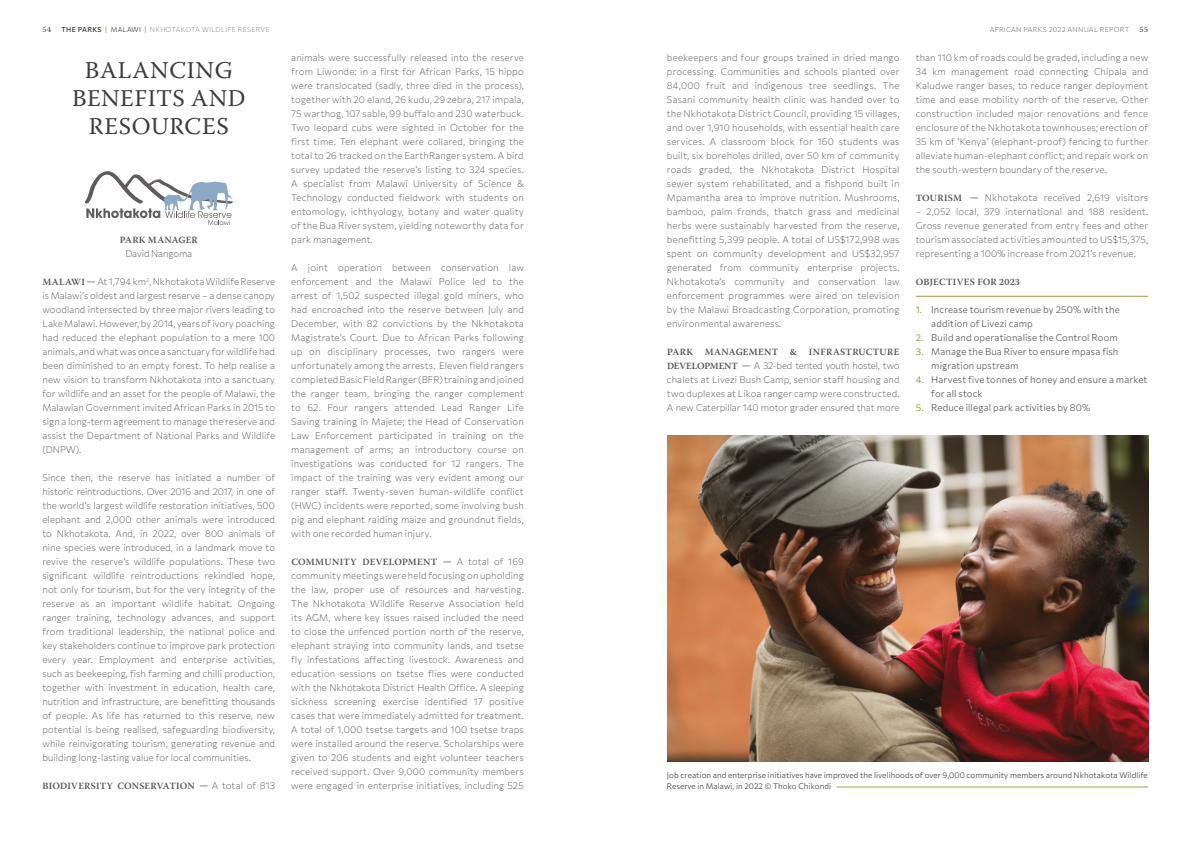
<style>
.page{position:relative;width:1191px;height:842px;background:#fff}
.page>*{position:absolute;margin:0;border:0;box-sizing:border-box;transform-origin:0 0}
.t1{font:24px/28.1px "Warnock Pro";letter-spacing:.025em;color:#3c3c3b;text-align:center}
.t2{font:100 9.5px/14px "Commissioner";letter-spacing:.015em;color:#555454;text-align:justify}
.t3{font:600 9.5px "Warnock Pro";letter-spacing:.025em;color:#555454}
.t4{font:100 9.5px "Commissioner";letter-spacing:-.005em;color:#555454}
.t5{font:100 8px/11px "Commissioner";letter-spacing:.01em;color:#3c3c3b}
.t6{font:8px "Warnock Pro";color:#3c3c3b}
.t7{font:100 7px "Commissioner";letter-spacing:.04em;color:#818080}
.s1{color:#3c3c3b}
.s2{color:#91a93f}
.s3{font-family:"Warnock Pro";font-weight:600}
.s4{font-family:"Commissioner";font-weight:100}
</style>
<div class="page">
<hr style="left:916px;top:296px;width:232px;height:1px;background:#91a93f">
<svg style="left:84px;top:171px;width:149px;height:54px"></svg>
<img style="left:667px;top:436px;width:481px;height:326px">
<hr style="left:836px;top:787px;width:312px;height:1px;background:#91a93f">
<p class="t7" style="left:62px;top:24px;width:210px"><span class="s1">THE PARKS</span> <span class="s2">|</span> <span class="s1">MALAWI</span> <span class="s2">|</span> NKHOTAKOTA WILDLIFE RESERVE</p>
<p class="t7" style="left:989px;top:24px;width:141px">AFRICAN PARKS 2022 ANNUAL REPORT</p>
<p class="t6" style="left:43px;top:24px;width:10px">54</p>
<p class="t6" style="left:1139px;top:24px;width:10px">55</p>
<h1 class="t1" style="left:72px;top:56px;width:175px">BALANCING<br>BENEFITS AND<br>RESOURCES</h1>
<p class="t3" style="left:120px;top:234px;width:79px">PARK MANAGER</p>
<p class="t4" style="left:125px;top:246px;width:68px">David Nangoma</p>
<p class="t2" style="left:43px;top:274px;width:234px"><span class="s3">MALAWI —</span> At 1,794 km<sup>2</sup>, Nkhotakota Wildlife Reserve is Malawi’s oldest and largest reserve – a dense canopy woodland intersected by three major rivers leading to Lake Malawi. However, by 2014, years of ivory poaching had reduced the elephant population to a mere 100 animals, and what was once a sanctuary for wildlife had been diminished to an empty forest. To help realise a new vision to transform Nkhotakota into a sanctuary for wildlife and an asset for the people of Malawi, the Malawian Government invited African Parks in 2015 to sign a long-term agreement to manage the reserve and assist the Department of National Parks and Wildlife (DNPW).</p>
<p class="t2" style="left:43px;top:470px;width:234px">Since then, the reserve has initiated a number of historic reintroductions. Over 2016 and 2017, in one of the world’s largest wildlife restoration initiatives, 500 elephant and 2,000 other animals were introduced to Nkhotakota. And, in 2022, over 800 animals of nine species were introduced, in a landmark move to revive the reserve’s wildlife populations. These two significant wildlife reintroductions rekindled hope, not only for tourism, but for the very integrity of the reserve as an important wildlife habitat. Ongoing ranger training, technology advances, and support from traditional leadership, the national police and key stakeholders continue to improve park protection every year. Employment and enterprise activities, such as beekeeping, fish farming and chilli production, together with investment in education, health care, nutrition and infrastructure, are benefitting thousands of people. As life has returned to this reserve, new potential is being realised, safeguarding biodiversity, while reinvigorating tourism, generating revenue and building long-lasting value for local communities.</p>
<p class="t3" style="left:43px;top:780px;width:234px">BIODIVERSITY CONSERVATION — <span class="s4">A total of 813</span></p>
<p class="t2" style="left:291px;top:50px;width:234px">animals were successfully released into the reserve from Liwonde: in a first for African Parks, 15 hippo were translocated (sadly, three died in the process), together with 20 eland, 26 kudu, 29 zebra, 217 impala, 75 warthog, 107 sable, 99 buffalo and 230 waterbuck.<br>Two leopard cubs were sighted in October for the first time. Ten elephant were collared, bringing the total to 26 tracked on the EarthRanger system. A bird survey updated the reserve’s listing to 324 species.<br>A specialist from Malawi University of Science &amp; Technology conducted fieldwork with students on entomology, ichthyology, botany and water quality of the Bua River system, yielding noteworthy data for park management.</p>
<p class="t2" style="left:291px;top:260px;width:234px">A joint operation between conservation law enforcement and the Malawi Police led to the arrest of 1,502 suspected illegal gold miners, who had encroached into the reserve between July and December, with 82 convictions by the Nkhotakota Magistrate’s Court. Due to African Parks following up on disciplinary processes, two rangers were unfortunately among the arrests. Eleven field rangers completed Basic Field Ranger (BFR) training and joined the ranger team, bringing the ranger complement to 62. Four rangers attended Lead Ranger Life Saving training in Majete; the Head of Conservation Law Enforcement participated in training on the management of arms; an introductory course on investigations was conducted for 12 rangers. The impact of the training was very evident among our ranger staff. Twenty-seven human-wildlife conflict (HWC) incidents were reported, some involving bush pig and elephant raiding maize and groundnut fields, with one recorded human injury.</p>
<p class="t3" style="left:291px;top:556px;width:234px">COMMUNITY DEVELOPMENT — <span class="s4">A total of 169</span></p>
<p class="t2" style="left:291px;top:568px;width:234px">community meetings were held focusing on upholding the law, proper use of resources and harvesting.<br>The Nkhotakota Wildlife Reserve Association held its AGM, where key issues raised included the need to close the unfenced portion north of the reserve, elephant straying into community lands, and tsetse fly infestations affecting livestock. Awareness and education sessions on tsetse flies were conducted with the Nkhotakota District Health Office. A sleeping sickness screening exercise identified 17 positive cases that were immediately admitted for treatment.<br>A total of 1,000 tsetse targets and 100 tsetse traps were installed around the reserve. Scholarships were given to 206 students and eight volunteer teachers received support. Over 9,000 community members were engaged in enterprise initiatives, including 525</p>
<p class="t2" style="left:667px;top:50px;width:234px">beekeepers and four groups trained in dried mango processing. Communities and schools planted over 84,000 fruit and indigenous tree seedlings. The Sasani community health clinic was handed over to the Nkhotakota District Council, providing 15 villages, and over 1,910 households, with essential health care services. A classroom block for 160 students was built, six boreholes drilled, over 50 km of community roads graded, the Nkhotakota District Hospital sewer system rehabilitated, and a fishpond built in Mpamantha area to improve nutrition. Mushrooms, bamboo, palm fronds, thatch grass and medicinal herbs were sustainably harvested from the reserve, benefitting 5,399 people. A total of US$172,998 was spent on community development and US$32,957 generated from community enterprise projects.<br>Nkhotakota’s community and conservation law enforcement programmes were aired on television by the Malawi Broadcasting Corporation, promoting environmental awareness.</p>
<p class="t3" style="left:667px;top:346px;width:234px">PARK MANAGEMENT &amp; INFRASTRUCTURE</p>
<p class="t2" style="left:667px;top:358px;width:234px"><span class="s3">DEVELOPMENT —</span> A 32-bed tented youth hostel, two chalets at Livezi Bush Camp, senior staff housing and two duplexes at Likoa ranger camp were constructed.<br>A new Caterpillar 140 motor grader ensured that more</p>
<p class="t2" style="left:915px;top:50px;width:234px">than 110 km of roads could be graded, including a new 34 km management road connecting Chipala and Kaludwe ranger bases, to reduce ranger deployment time and ease mobility north of the reserve. Other construction included major renovations and fence enclosure of the Nkhotakota townhouses; erection of 35 km of ‘Kenya’ (elephant-proof) fencing to further alleviate human-elephant conflict; and repair work on the south-western boundary of the reserve.</p>
<p class="t2" style="left:915px;top:190px;width:234px"><span class="s3">TOURISM —</span> Nkhotakota received 2,619 visitors</p>
<p class="t2" style="left:915px;top:204px;width:234px">– 2,052 local, 379 international and 188 resident.<br>Gross revenue generated from entry fees and other tourism associated activities amounted to US$15,375, representing a 100% increase from 2021’s revenue.</p>
<p class="t3" style="left:915px;top:276px;width:106px">OBJECTIVES FOR 2023</p>
<p class="t2" style="left:931px;top:302px;width:190px;text-indent:-16px"><span class="s2">1.</span> Increase tourism revenue by 250% with the addition of Livezi camp</p>
<p class="t2" style="left:915px;top:330px;width:204px"><span class="s2">2.</span> Build and operationalise the Control Room</p>
<p class="t2" style="left:931px;top:344px;width:189px;text-indent:-16px"><span class="s2">3.</span> Manage the Bua River to ensure mpasa fish migration upstream</p>
<p class="t2" style="left:931px;top:372px;width:218px;text-indent:-16px"><span class="s2">4.</span> Harvest five tonnes of honey and ensure a market for all stock</p>
<p class="t2" style="left:915px;top:400px;width:176px"><span class="s2">5.</span> Reduce illegal park activities by 80%</p>
<p class="t5" style="left:667px;top:769px;width:482px">Job creation and enterprise initiatives have improved the livelihoods of over 9,000 community members around Nkhotakota Wildlife<br>Reserve in Malawi, in 2022 © Thoko Chikondi</p>
</div>
